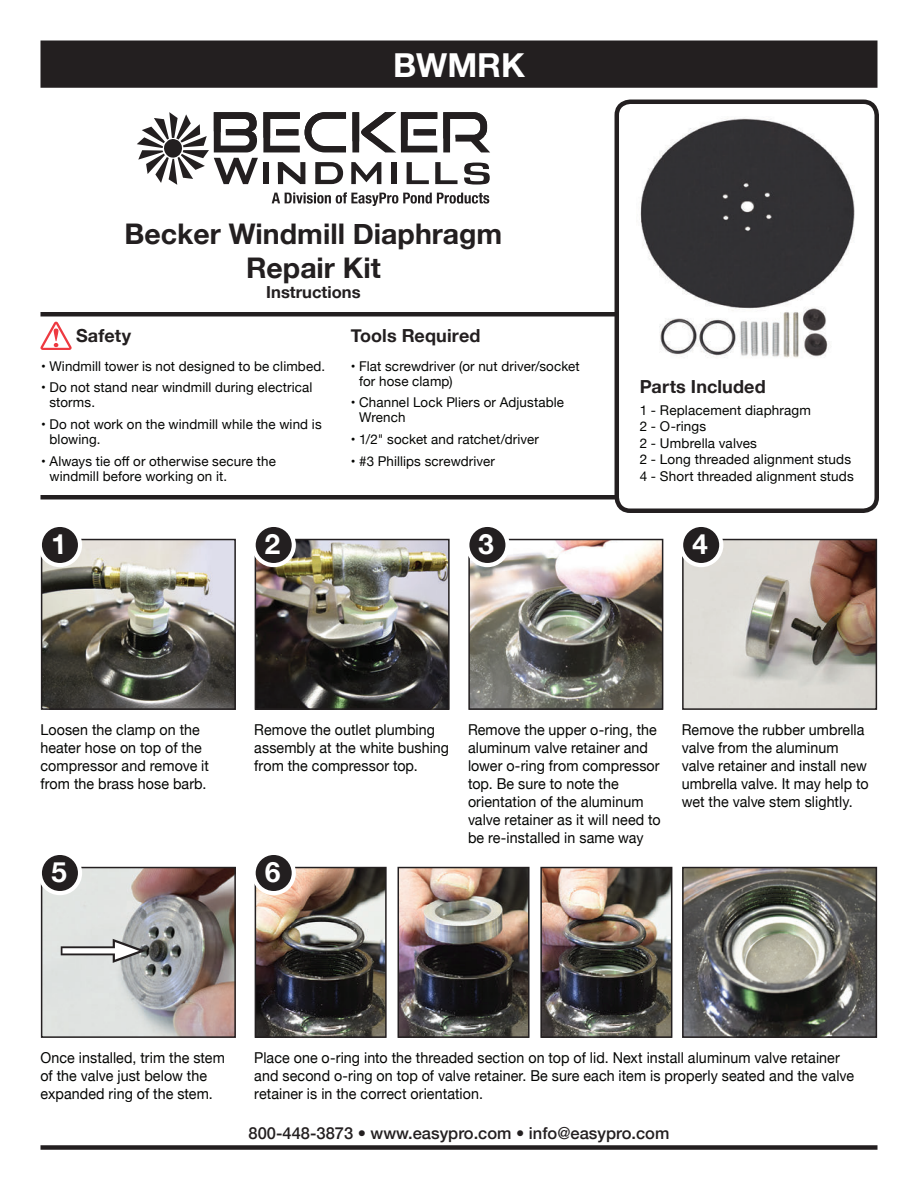
<style>
.page{position:relative;width:918px;height:1188px;background:#fff}
.page>*{position:absolute;margin:0;border:0;box-sizing:border-box;transform-origin:0 0}
.t1{font:700 33px "Helvetica Neue";color:#fff}
.t2{font:700 28.5px/34.2px "Helvetica Neue";color:#231f20;text-align:center}
.Subhead{font:700 27.9px "Helvetica Neue";color:#fff}
.Subhead_1{font:700 18px "Helvetica Neue";letter-spacing:.005em;color:#231f20}
.t3{font:700 16.65px "Helvetica Neue";color:#231f20}
.t4{font:500 16.5px "Helvetica Neue";color:#231f20}
.Indents{font:15px/18px "Helvetica Neue";letter-spacing:.005em;color:#040503;scale:.95 1}
.Indents-2{font:13.5px/15px "Helvetica Neue";letter-spacing:.01em;color:#040503}
</style>
<div class="page">
<div style="left:40px;top:1145px;width:838px;height:5px;background:#231f20"></div>
<div style="left:41px;top:41px;width:836px;height:46px;background:#231f20"></div>
<div style="left:40px;top:40px;width:838px;height:48px;border:2px solid #231f20"></div>
<svg style="left:137px;top:112px;width:353px;height:73px"></svg>
<svg style="left:272px;top:192px;width:217px;height:14px"></svg>
<hr style="left:40px;top:312px;width:603px;height:4px;background:#231f20">
<div style="left:40px;top:495px;width:838px;height:5px;background:#231f20"></div>
<img style="left:44px;top:542px;width:189px;height:165px">
<div style="left:41px;top:539px;width:195px;height:171px;border:2px solid #231f20"></div>
<div style="left:40px;top:525px;width:40px;height:40px;background:#231f20;border-radius:50%"></div>
<div style="left:38px;top:523px;width:44px;height:44px;border:4px solid #fff;border-radius:50%"></div>
<img style="left:258px;top:542px;width:189px;height:165px">
<div style="left:255px;top:539px;width:195px;height:171px;border:2px solid #231f20"></div>
<div style="left:254px;top:525px;width:40px;height:40px;background:#231f20;border-radius:50%"></div>
<div style="left:251px;top:523px;width:45px;height:44px;border:4px solid #fff;border-radius:50%"></div>
<img style="left:471px;top:542px;width:189px;height:165px">
<div style="left:468px;top:539px;width:195px;height:171px;border:2px solid #231f20"></div>
<div style="left:467px;top:525px;width:41px;height:40px;background:#231f20;border-radius:50%"></div>
<div style="left:465px;top:523px;width:45px;height:44px;border:4px solid #fff;border-radius:50%"></div>
<img style="left:685px;top:542px;width:189px;height:165px">
<div style="left:682px;top:539px;width:195px;height:171px;border:2px solid #231f20"></div>
<div style="left:681px;top:525px;width:40px;height:40px;background:#231f20;border-radius:50%"></div>
<div style="left:679px;top:523px;width:44px;height:44px;border:4px solid #fff;border-radius:50%"></div>
<img style="left:44px;top:870px;width:189px;height:165px">
<div style="left:41px;top:867px;width:195px;height:171px;border:2px solid #231f20"></div>
<div style="left:40px;top:853px;width:40px;height:40px;background:#231f20;border-radius:50%"></div>
<div style="left:38px;top:851px;width:44px;height:44px;border:4px solid #fff;border-radius:50%"></div>
<img style="left:258px;top:870px;width:126px;height:165px">
<div style="left:255px;top:867px;width:132px;height:171px;border:2px solid #231f20"></div>
<div style="left:254px;top:853px;width:40px;height:40px;background:#231f20;border-radius:50%"></div>
<div style="left:251px;top:851px;width:45px;height:44px;border:4px solid #fff;border-radius:50%"></div>
<img style="left:685px;top:870px;width:189px;height:165px">
<div style="left:682px;top:867px;width:195px;height:171px;border:2px solid #231f20"></div>
<svg style="left:61px;top:946px;width:52px;height:9px"></svg>
<div style="left:62px;top:948px;width:63px;height:5px;background:#fff"></div>
<svg style="left:113px;top:939px;width:33px;height:24px"></svg>
<img style="left:543px;top:870px;width:126px;height:165px">
<div style="left:540px;top:867px;width:132px;height:171px;border:2px solid #231f20"></div>
<img style="left:401px;top:870px;width:126px;height:165px">
<div style="left:398px;top:867px;width:132px;height:171px;border:2px solid #231f20"></div>
<div style="left:617px;top:102px;width:260px;height:409px;background:#fff;border-radius:14px"></div>
<div style="left:615px;top:100px;width:264px;height:413px;border:4px solid #231f20;border-radius:14px"></div>
<img style="left:640px;top:118px;width:215px;height:240px">
<svg style="left:40px;top:322px;width:32px;height:28px"></svg>
<p class="t1" style="left:393px;top:40px;width:133px">BWMRK</p>
<p class="t2" style="left:125px;top:217px;width:379px">Becker Windmill Diaphragm<br>Repair Kit</p>
<p class="t3" style="left:266px;top:279px;width:96px">Instructions</p>
<p class="Subhead_1" style="left:351px;top:322px;width:131px">Tools Required</p>
<p class="Indents-2" style="left:359px;top:359px;width:222px;text-indent:-8px">• Flat screwdriver (or nut driver/socket for hose clamp)</p>
<p class="Indents-2" style="left:359px;top:396px;width:207px;text-indent:-8px">• Channel Lock Pliers or Adjustable<br>Wrench</p>
<p class="Indents-2" style="left:351px;top:433px;width:190px">• 1/2" socket and ratchet/driver</p>
<p class="Indents-2" style="left:351px;top:454px;width:146px">• #3 Phillips screwdriver</p>
<p class="Subhead_1" style="left:76px;top:322px;width:56px">Safety</p>
<p class="Indents-2" style="left:41px;top:359px;width:286px">• Windmill tower is not designed to be climbed.</p>
<p class="Indents-2" style="left:49px;top:381px;width:265px;text-indent:-8px">• Do not stand near windmill during electrical storms.</p>
<p class="Indents-2" style="left:49px;top:418px;width:274px;text-indent:-8px">• Do not work on the windmill while the wind is blowing.</p>
<p class="Indents-2" style="left:49px;top:454px;width:228px;text-indent:-8px">• Always tie off or otherwise secure the windmill before working on it.</p>
<p class="Subhead" style="left:51px;top:523px;width:18px">1</p>
<p class="Subhead" style="left:265px;top:523px;width:18px">2</p>
<p class="Subhead" style="left:479px;top:523px;width:18px">3</p>
<p class="Subhead_1" style="left:640px;top:372px;width:127px">Parts Included</p>
<p class="Indents-2" style="left:640px;top:403px;width:173px">1 - Replacement diaphragm</p>
<p class="Indents-2" style="left:640px;top:420px;width:68px">2 - O-rings</p>
<p class="Indents-2" style="left:640px;top:436px;width:119px">2 - Umbrella valves</p>
<p class="Indents-2" style="left:640px;top:453px;width:213px">2 - Long threaded alignment studs</p>
<p class="Indents-2" style="left:640px;top:469px;width:216px">4 - Short threaded alignment studs</p>
<p class="Subhead" style="left:693px;top:523px;width:18px">4</p>
<p class="Indents" style="left:40px;top:722px;width:179px">Loosen the clamp on the heater hose on top of the compressor and remove it from the brass hose barb.</p>
<p class="Subhead" style="left:51px;top:851px;width:18px">5</p>
<p class="Indents" style="left:254px;top:722px;width:207px">Remove the outlet plumbing assembly at the white bushing from the compressor top.</p>
<p class="Subhead" style="left:265px;top:851px;width:18px">6</p>
<p class="Indents" style="left:468px;top:722px;width:204px">Remove the upper o-ring, the aluminum valve retainer and lower o-ring from compressor top. Be sure to note the orientation of the aluminum valve retainer as it will need to be re-installed in same way</p>
<p class="Indents" style="left:682px;top:722px;width:198px">Remove the rubber umbrella valve from the aluminum valve retainer and install new umbrella valve. It may help to wet the valve stem slightly.</p>
<p class="Indents" style="left:40px;top:1050px;width:196px">Once installed, trim the stem of the valve just below the expanded ring of the stem.</p>
<p class="Indents" style="left:254px;top:1050px;width:633px">Place one o-ring into the threaded section on top of lid. Next install aluminum valve retainer and second o-ring on top of valve retainer. Be sure each item is properly seated and the valve retainer is in the correct orientation.</p>
<p class="t4" style="left:249px;top:1120px;width:422px">800-448-3873 • www.easypro.com • info@easypro.com</p>
</div>
